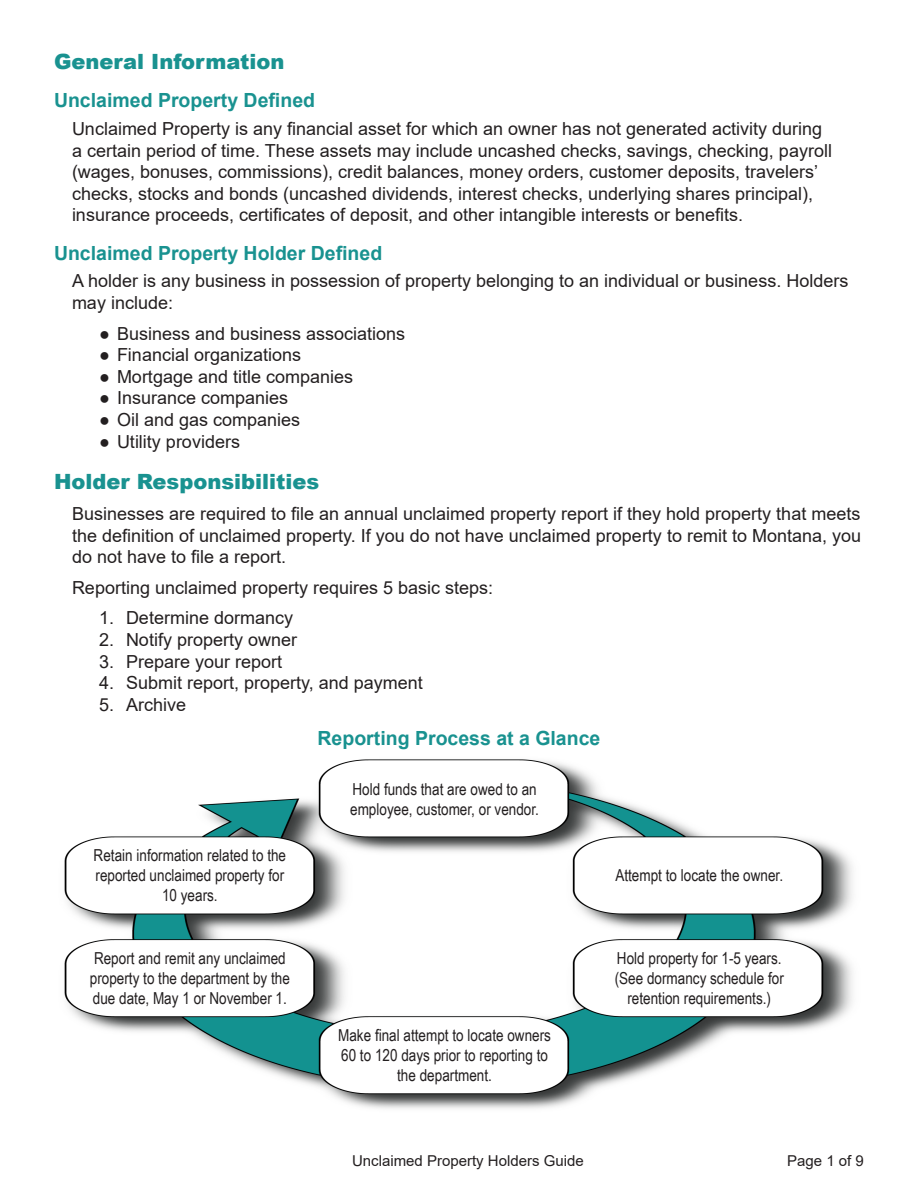
<style>
.page{position:relative;width:918px;height:1188px;background:#fff}
.page>*{position:absolute;margin:0;border:0;box-sizing:border-box;transform-origin:0 0}
.t1{font:900 21px "Arial";color:#199290}
.t2{font:700 19.5px "Arial";color:#199290}
.t3{font:18px/21.6px "Arial";color:#231f20}
.t4{font:16.5px/19.8px "Arial Narrow";color:#231f20;text-align:center}
.t5{font:15px "Arial";color:#231f20}
</style>
<div class="page">
<img style="left:64px;top:759px;width:789px;height:350px">
<p class="t1" style="left:54px;top:46px;width:232px">General Information</p>
<p class="t2" style="left:54px;top:87px;width:263px">Unclaimed Property Defined</p>
<p class="t3" style="left:72px;top:118px;width:762px">Unclaimed Property is any financial asset for which an owner has not generated activity during a certain period of time. These assets may include uncashed checks, savings, checking, payroll (wages, bonuses, commissions), credit balances, money orders, customer deposits, travelers’ checks, stocks and bonds (uncashed dividends, interest checks, underlying shares principal), insurance proceeds, certificates of deposit, and other intangible interests or benefits.</p>
<p class="t2" style="left:54px;top:239px;width:330px">Unclaimed Property Holder Defined</p>
<p class="t3" style="left:72px;top:270px;width:778px">A holder is any business in possession of property belonging to an individual or business. Holders may include:</p>
<p class="t3" style="left:99px;top:322px;width:308px">● Business and business associations</p>
<p class="t3" style="left:99px;top:344px;width:204px">● Financial organizations</p>
<p class="t3" style="left:99px;top:366px;width:256px">● Mortgage and title companies</p>
<p class="t3" style="left:99px;top:387px;width:191px">● Insurance companies</p>
<p class="t3" style="left:99px;top:409px;width:203px">● Oil and gas companies</p>
<p class="t3" style="left:99px;top:430px;width:143px">● Utility providers</p>
<p class="t1" style="left:54px;top:467px;width:267px">Holder Responsibilities</p>
<p class="t3" style="left:72px;top:503px;width:791px;text-align:justify">Businesses are required to file an annual unclaimed property report if they hold property that meets the definition of unclaimed property. If you do not have unclaimed property to remit to Montana, you do not have to file a report.</p>
<p class="t3" style="left:72px;top:576px;width:423px">Reporting unclaimed property requires 5 basic steps:</p>
<p class="t3" style="left:99px;top:607px;width:196px">1. Determine dormancy</p>
<p class="t3" style="left:99px;top:629px;width:200px">2. Notify property owner</p>
<p class="t3" style="left:99px;top:650px;width:185px">3. Prepare your report</p>
<p class="t3" style="left:99px;top:672px;width:325px">4. Submit report, property, and payment</p>
<p class="t3" style="left:99px;top:693px;width:89px">5. Archive</p>
<p class="t2" style="left:318px;top:724px;width:284px">Reporting Process at a Glance</p>
<p class="t4" style="left:94px;top:845px;width:194px">Retain information related to the reported unclaimed property for<br>10 years.</p>
<p class="t4" style="left:90px;top:948px;width:202px;text-align:left">Report and remit any unclaimed property to the department by the due date, May 1 or November 1.</p>
<p class="t4" style="left:350px;top:779px;width:190px;text-align:left">Hold funds that are owed to an employee, customer, or vendor.</p>
<p class="t4" style="left:338px;top:1025px;width:214px">Make final attempt to locate owners<br>60 to 120 days prior to reporting to the department.</p>
<p class="t4" style="left:615px;top:865px;width:169px">Attempt to locate the owner.</p>
<p class="t4" style="left:615px;top:948px;width:171px">Hold property for 1-5 years. (See dormancy schedule for retention requirements.)</p>
<p class="t5" style="left:352px;top:1151px;width:233px">Unclaimed Property Holders Guide</p>
<p class="t5" style="left:787px;top:1151px;width:78px">Page 1 of 9</p>
</div>
